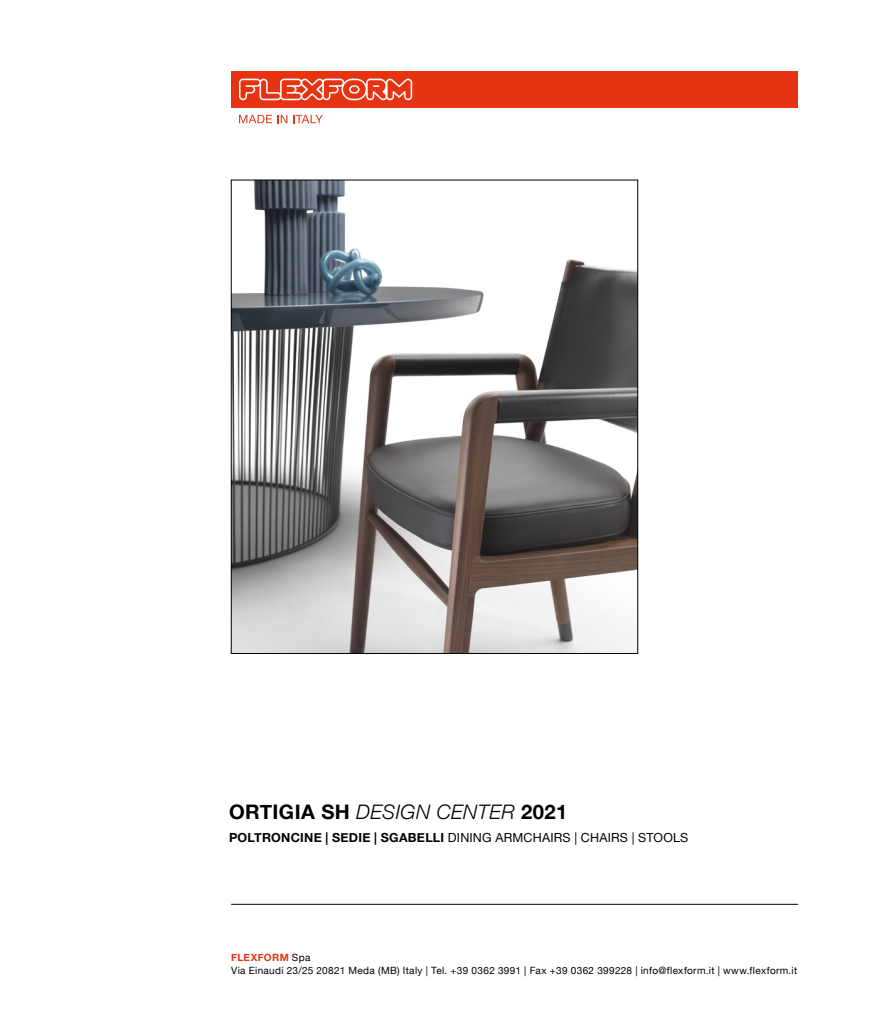
<style>
.page{position:relative;width:869px;height:1010px;background:#fff}
.page>*{position:absolute;margin:0;border:0;box-sizing:border-box;transform-origin:0 0}
.t1{font:700 20px "Helvetica Neue";letter-spacing:.02em;color:#000}
.t2{font:12.5px "Helvetica Neue";letter-spacing:.015em;color:#000}
.t3{font:10px/12.5px "Helvetica Neue";letter-spacing:.035em;color:#000}
.s1{font-weight:300;font-style:italic}
.s2{font-weight:700}
.s3{font-weight:700;color:#e63312}
</style>
<div class="page">
<div style="left:231px;top:71px;width:566px;height:36px;background:#e63312"></div>
<svg style="left:239px;top:78px;width:173px;height:23px"></svg>
<svg style="left:239px;top:115px;width:48px;height:8px"></svg>
<svg style="left:293px;top:115px;width:30px;height:8px"></svg>
<hr style="left:231px;top:904px;width:566px;height:1px;background:#000">
<img style="left:233px;top:182px;width:402px;height:470px">
<h1 class="t1" style="left:229px;top:796px;width:339px">ORTIGIA SH <span class="s1">DESIGN CENTER</span> 2021</h1>
<p class="t2" style="left:229px;top:828px;width:460px"><span class="s2">POLTRONCINE | SEDIE | SGABELLI</span> DINING ARMCHAIRS | CHAIRS | STOOLS</p>
<p class="t3" style="left:231px;top:952px;width:567px"><span class="s3">FLEXFORM</span> Spa<br>Via Einaudi 23/25 20821 Meda (MB) Italy | Tel. +39 0362 3991 | Fax +39 0362 399228 | info@flexform.it | www.flexform.it</p>
</div>
